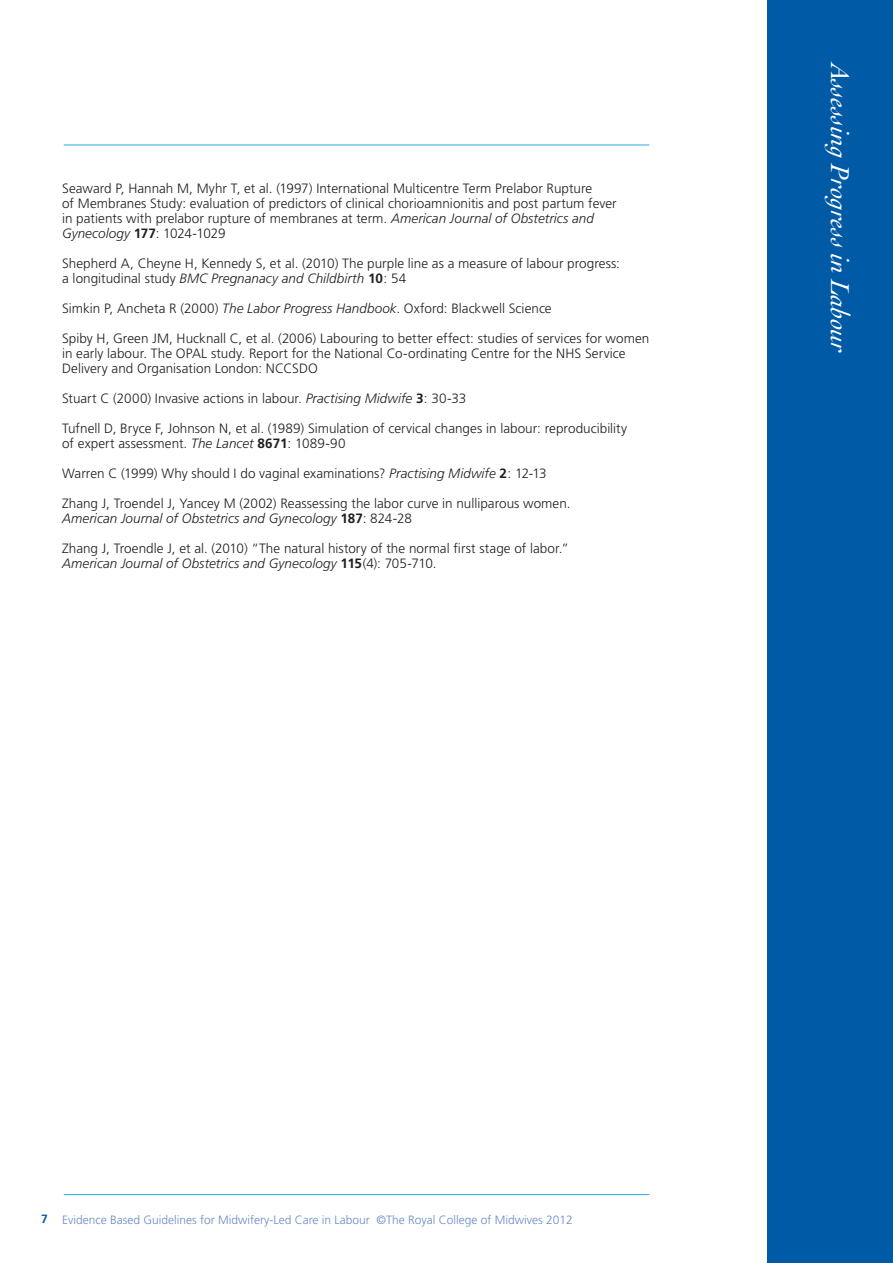
<style>
.page{position:relative;width:893px;height:1263px;background:#fff}
.page>*{position:absolute;margin:0;border:0;box-sizing:border-box;transform-origin:0 0}
.t1{font:italic 27px "Cochin";color:#fff}
.t2{font:300 13.5px/15px "Frutiger";color:#231f20}
.t3{font:300 12px "Frutiger";color:#6a8ac5}
.s1{font-style:italic}
.s2{font-weight:700}
.s3{font-weight:700;color:#015dab}
</style>
<div class="page">
<hr style="left:64px;top:145px;width:585px;height:1px;background:#29abe2">
<hr style="left:64px;top:1194px;width:585px;height:1px;background:#29abe2">
<div style="left:768px;top:0;width:125px;height:1263px;background:#015aa5"></div>
<p class="t2" style="left:62px;top:181px;width:556px">Seaward P, Hannah M, Myhr T, et al. (1997) International Multicentre Term Prelabor Rupture<br>of Membranes Study: evaluation of predictors of clinical chorioamnionitis and post partum fever in patients with prelabor rupture of membranes at term. <span class="s1">American Journal of Obstetrics and Gynecology</span> <span class="s2">177</span>: 1024-1029</p>
<p class="t2" style="left:62px;top:256px;width:559px">Shepherd A, Cheyne H, Kennedy S, et al. (2010) The purple line as a measure of labour progress: a longitudinal study <span class="s1">BMC Pregnanacy and Childbirth</span> <span class="s2">10</span>: 54</p>
<p class="t2" style="left:62px;top:301px;width:491px">Simkin P, Ancheta R (2000) <span class="s1">The Labor Progress Handbook</span>. Oxford: Blackwell Science</p>
<p class="t2" style="left:62px;top:331px;width:589px">Spiby H, Green JM, Hucknall C, et al. (2006) Labouring to better effect: studies of services for women in early labour. The OPAL study. Report for the National Co-ordinating Centre for the NHS Service<br>Delivery and Organisation London: NCCSDO</p>
<p class="t2" style="left:62px;top:391px;width:406px">Stuart C (2000) Invasive actions in labour. <span class="s1">Practising Midwife</span> <span class="s2">3</span>: 30-33</p>
<p class="t2" style="left:62px;top:421px;width:567px">Tufnell D, Bryce F, Johnson N, et al. (1989) Simulation of cervical changes in labour: reproducibility of expert assessment. <span class="s1">The Lancet</span> <span class="s2">8671</span>: 1089-90</p>
<p class="t2" style="left:62px;top:466px;width:486px">Warren C (1999) Why should I do vaginal examinations? <span class="s1">Practising Midwife</span> <span class="s2">2</span>: 12-13</p>
<p class="t2" style="left:62px;top:496px;width:510px">Zhang J, Troendel J, Yancey M (2002) Reassessing the labor curve in nulliparous women.<br><span class="s1">American Journal of Obstetrics and Gynecology</span> <span class="s2">187</span>: 824-28</p>
<p class="t2" style="left:62px;top:541px;width:508px">Zhang J, Troendle J, et al. (2010) “The natural history of the normal first stage of labor.”<br><span class="s1">American Journal of Obstetrics and Gynecology</span> <span class="s2">115</span>(4): 705-710.</p>
<h1 class="t1" style="left:855px;top:64px;width:291px;rotate:90deg">Assessing Progress in Labour</h1>
<p class="t3" style="left:41px;top:1212px;width:533px"><span class="s3">7</span> Evidence Based Guidelines for Midwifery-Led Care in Labour ©The Royal College of Midwives 2012</p>
</div>
